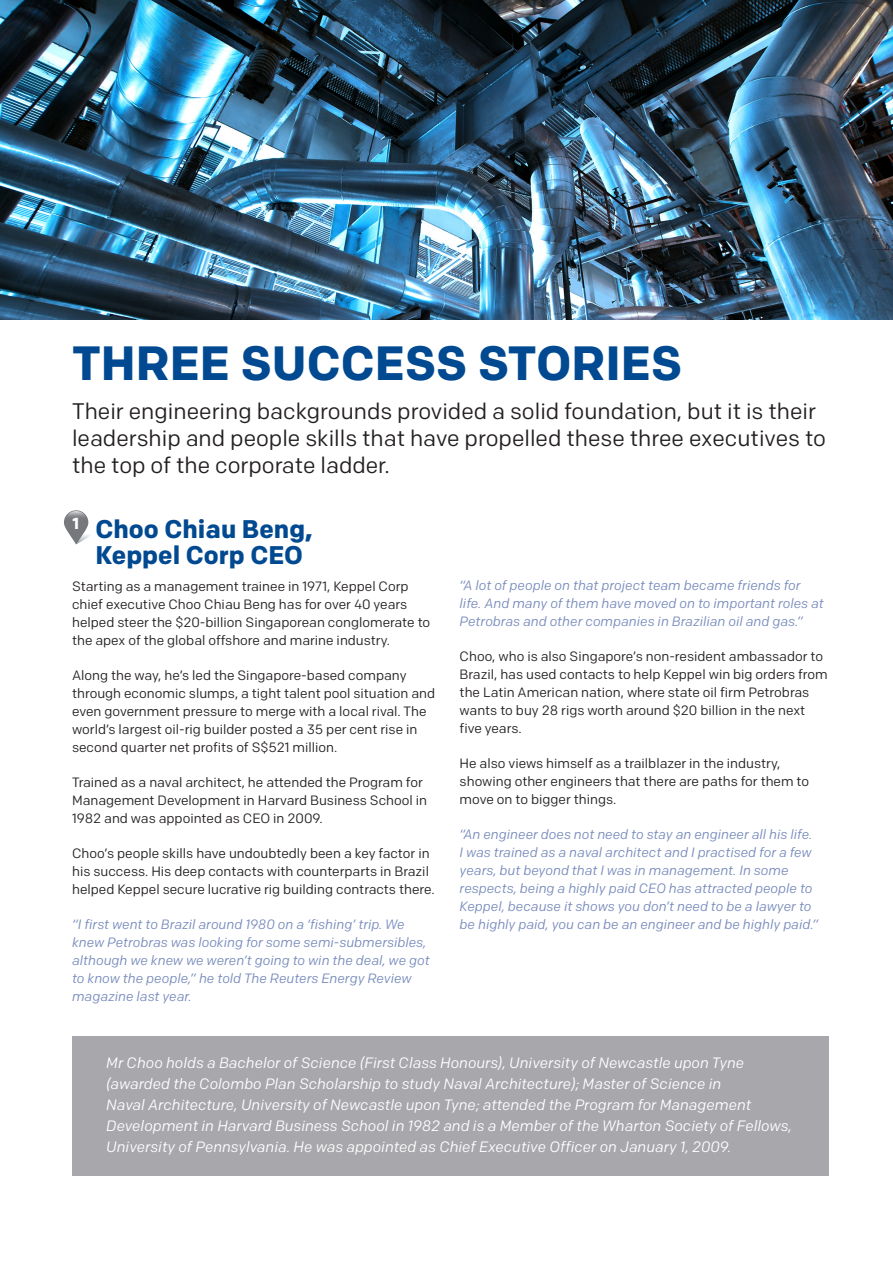
<style>
.page{position:relative;width:893px;height:1263px;background:#fff}
.page>*{position:absolute;margin:0;border:0;box-sizing:border-box;transform-origin:0 0}
.t1{font:700 48px "Colfax";color:#014990}
.t2{font:700 25.5px "Colfax";color:#014990}
.t3{font:22.5px/27px "Colfax";color:#231f20}
.t4{font:700 15.9px "Colfax";color:#fff}
.t5{font:italic 15px/21px "Colfax";color:#fff}
.t6{font:13.5px/18px "Colfax";color:#231f20}
.t7{font:italic 13.5px/18px "Colfax";color:#788bbc}
</style>
<div class="page">
<img style="left:0;top:0;width:893px;height:320px">
<svg style="left:64px;top:510px;width:26px;height:34px"></svg>
<svg style="left:65px;top:511px;width:23px;height:23px"></svg>
<div style="left:72px;top:1036px;width:757px;height:140px;background:#a7a7ac"></div>
<p class="t1" style="left:72px;top:334px;width:612px">THREE SUCCESS STORIES</p>
<p class="t3" style="left:72px;top:398px;width:755px">Their engineering backgrounds provided a solid foundation, but it is their leadership and people skills that have propelled these three executives to the top of the corporate ladder.</p>
<p class="t4" style="left:73px;top:514px;width:8px">1</p>
<p class="t2" style="left:95px;top:513px;width:219px">Choo Chiau Beng,</p>
<p class="t2" style="left:95px;top:540px;width:209px">Keppel Corp CEO</p>
<p class="t6" style="left:72px;top:577px;width:360px">Starting as a management trainee in 1971, Keppel Corp chief executive Choo Chiau Beng has for over 40 years helped steer the $20-billion Singaporean conglomerate to the apex of the global offshore and marine industry.</p>
<p class="t6" style="left:72px;top:666px;width:365px">Along the way, he’s led the Singapore-based company through economic slumps, a tight talent pool situation and even government pressure to merge with a local rival. The world’s largest oil-rig builder posted a 35 per cent rise in second quarter net profits of S$521 million.</p>
<p class="t6" style="left:72px;top:773px;width:357px">Trained as a naval architect, he attended the Program for<br>Management Development in Harvard Business School in<br>1982 and was appointed as CEO in 2009.</p>
<p class="t6" style="left:72px;top:844px;width:364px">Choo’s people skills have undoubtedly been a key factor in his success. His deep contacts with counterparts in Brazil helped Keppel secure lucrative rig building contracts there.</p>
<p class="t7" style="left:72px;top:915px;width:359px">“I first went to Brazil around 1980 on a ‘fishing’ trip. We knew Petrobras was looking for some semi-submersibles, although we knew we weren’t going to win the deal, we got to know the people,” he told The Reuters Energy Review magazine last year.</p>
<p class="t7" style="left:460px;top:576px;width:366px">“A lot of people on that project team became friends for life. And many of them have moved on to important roles at<br>Petrobras and other companies in Brazilian oil and gas.”</p>
<p class="t6" style="left:460px;top:647px;width:370px">Choo, who is also Singapore’s non-resident ambassador to Brazil, has used contacts to help Keppel win big orders from the Latin American nation, where state oil firm Petrobras wants to buy 28 rigs worth around $20 billion in the next five years.</p>
<p class="t6" style="left:460px;top:754px;width:351px">He also views himself as a trailblazer in the industry, showing other engineers that there are paths for them to move on to bigger things.</p>
<p class="t7" style="left:460px;top:825px;width:360px">“An engineer does not need to stay an engineer all his life.<br>I was trained as a naval architect and I practised for a few years, but beyond that I was in management. In some respects, being a highly paid CEO has attracted people to Keppel, because it shows you don’t need to be a lawyer to be highly paid, you can be an engineer and be highly paid.”</p>
<p class="t5" style="left:106px;top:1052px;width:687px">Mr Choo holds a Bachelor of Science (First Class Honours), University of Newcastle upon Tyne (awarded the Colombo Plan Scholarship to study Naval Architecture); Master of Science in<br>Naval Architecture, University of Newcastle upon Tyne; attended the Program for Management Development in Harvard Business School in 1982 and is a Member of the Wharton Society of Fellows, University of Pennsylvania. He was appointed as Chief Executive Officer on January 1, 2009.</p>
</div>
